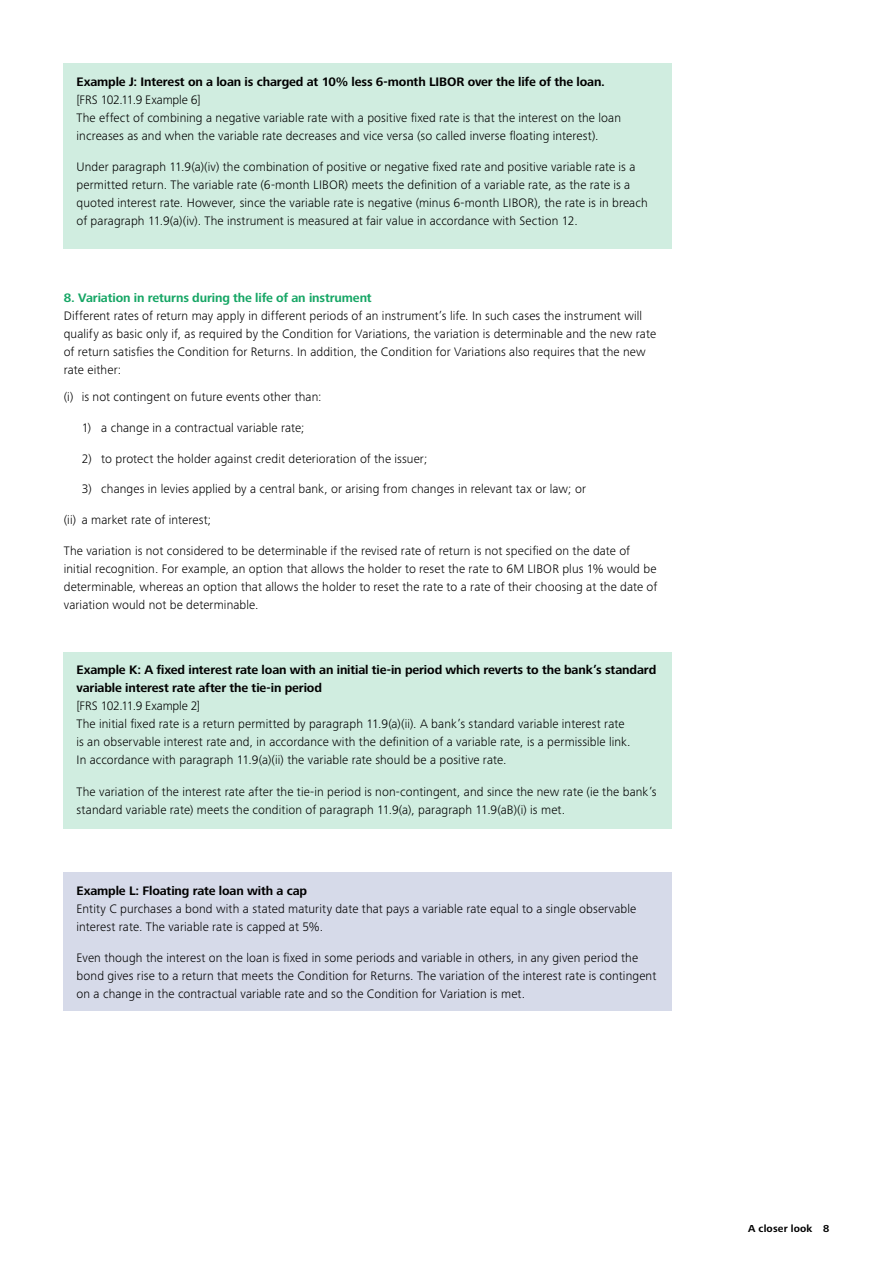
<style>
.page{position:relative;width:893px;height:1263px;background:#fff}
.page>*{position:absolute;margin:0;border:0;box-sizing:border-box;transform-origin:0 0}
.t1{font:300 12.75px/18px "Frutiger Next Pro";letter-spacing:.01em;color:#000}
.t2{font:700 12.75px/18px "Frutiger Next Pro";letter-spacing:-.01em;color:#000}
.t3{font:700 12.75px "Frutiger Next Pro";letter-spacing:-.01em;color:#16a665}
.t4{font:700 10.5px "Frutiger Next Pro";letter-spacing:.015em;color:#000}
</style>
<div class="page">
<div style="left:64px;top:64px;width:608px;height:185px;background:#d0ede0"></div>
<div style="left:64px;top:652px;width:608px;height:177px;background:#d0ede0"></div>
<div style="left:64px;top:873px;width:608px;height:138px;background:#d6dae9"></div>
<p class="t2" style="left:77px;top:72px;width:530px">Example J: Interest on a loan is charged at 10% less 6-month LIBOR over the life of the loan.</p>
<p class="t1" style="left:77px;top:90px;width:546px">[FRS 102.11.9 Example 6]<br>The effect of combining a negative variable rate with a positive fixed rate is that the interest on the loan increases as and when the variable rate decreases and vice versa (so called inverse floating interest).</p>
<p class="t1" style="left:77px;top:158px;width:573px">Under paragraph 11.9(a)(iv) the combination of positive or negative fixed rate and positive variable rate is a permitted return. The variable rate (6-month LIBOR) meets the definition of a variable rate, as the rate is a quoted interest rate. However, since the variable rate is negative (minus 6-month LIBOR), the rate is in breach of paragraph 11.9(a)(iv). The instrument is measured at fair value in accordance with Section 12.</p>
<p class="t3" style="left:64px;top:290px;width:309px">8. Variation in returns during the life of an instrument</p>
<p class="t1" style="left:64px;top:307px;width:594px">Different rates of return may apply in different periods of an instrument’s life. In such cases the instrument will qualify as basic only if, as required by the Condition for Variations, the variation is determinable and the new rate of return satisfies the Condition for Returns. In addition, the Condition for Variations also requires that the new rate either:</p>
<p class="t1" style="left:64px;top:388px;width:259px">(i) is not contingent on future events other than:</p>
<p class="t1" style="left:82px;top:419px;width:224px">1) a change in a contractual variable rate;</p>
<p class="t1" style="left:82px;top:449px;width:347px">2) to protect the holder against credit deterioration of the issuer;</p>
<p class="t1" style="left:82px;top:480px;width:506px">3) changes in levies applied by a central bank, or arising from changes in relevant tax or law; or</p>
<p class="t1" style="left:64px;top:511px;width:149px">(ii) a market rate of interest;</p>
<p class="t1" style="left:64px;top:542px;width:595px">The variation is not considered to be determinable if the revised rate of return is not specified on the date of initial recognition. For example, an option that allows the holder to reset the rate to 6M LIBOR plus 1% would be determinable, whereas an option that allows the holder to reset the rate to a rate of their choosing at the date of variation would not be determinable.</p>
<p class="t2" style="left:77px;top:661px;width:581px">Example K: A fixed interest rate loan with an initial tie-in period which reverts to the bank’s standard variable interest rate after the tie-in period</p>
<p class="t1" style="left:77px;top:697px;width:556px">[FRS 102.11.9 Example 2]<br>The initial fixed rate is a return permitted by paragraph 11.9(a)(ii). A bank’s standard variable interest rate is an observable interest rate and, in accordance with the definition of a variable rate, is a permissible link.<br>In accordance with paragraph 11.9(a)(ii) the variable rate should be a positive rate.</p>
<p class="t1" style="left:77px;top:783px;width:582px">The variation of the interest rate after the tie-in period is non-contingent, and since the new rate (ie the bank’s standard variable rate) meets the condition of paragraph 11.9(a), paragraph 11.9(aB)(i) is met.</p>
<p class="t2" style="left:77px;top:881px;width:232px">Example L: Floating rate loan with a cap</p>
<p class="t1" style="left:77px;top:899px;width:561px">Entity C purchases a bond with a stated maturity date that pays a variable rate equal to a single observable interest rate. The variable rate is capped at 5%.</p>
<p class="t1" style="left:77px;top:949px;width:581px">Even though the interest on the loan is fixed in some periods and variable in others, in any given period the bond gives rise to a return that meets the Condition for Returns. The variation of the interest rate is contingent on a change in the contractual variable rate and so the Condition for Variation is met.</p>
<p class="t4" style="left:748px;top:1222px;width:83px">A closer look 8</p>
</div>
